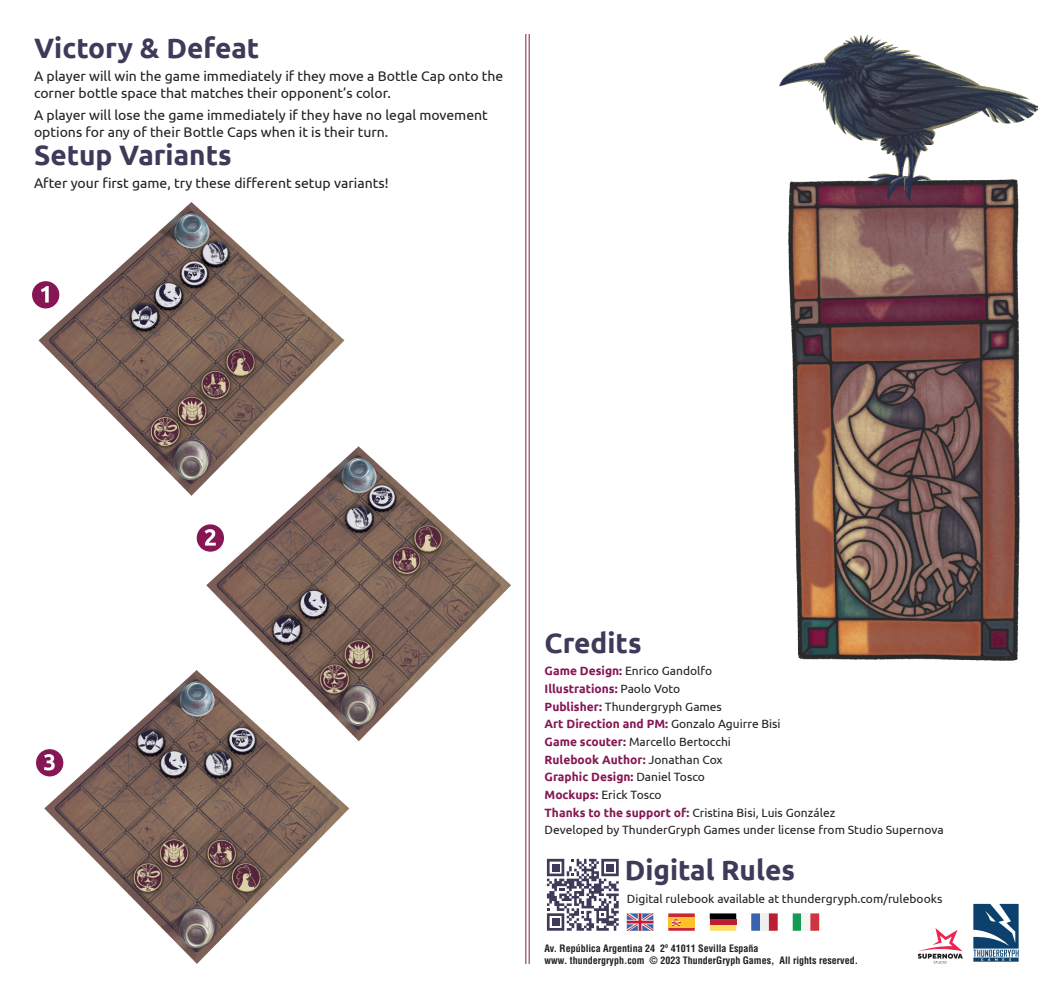
<style>
.page{position:relative;width:1055px;height:998px;background:#fff}
.page>*{position:absolute;margin:0;border:0;box-sizing:border-box;transform-origin:0 0}
.t1{font:700 28px "Ubuntu";color:#3f3a59}
.t2{font:14px/16.8px "Ubuntu";color:#231f20}
.t3{font:12px "Ubuntu";color:#231f20}
.t4{font:700 12px "Ubuntu";color:#861754}
.t5{font:700 condensed 10px "Helvetica LT Std";color:#231f20}
.s1{font-weight:700;color:#861754}
.s2{font-weight:400;color:#231f20}
</style>
<div class="page">
<hr style="left:529px;top:34px;width:1px;height:930px;background:#861754">
<hr style="left:525px;top:34px;width:1px;height:930px;background:#861754">
<img style="left:33px;top:202px;width:312px;height:294px">
<img style="left:199px;top:433px;width:312px;height:308px">
<img style="left:36px;top:657px;width:317px;height:307px">
<svg style="left:973px;top:903px;width:46px;height:59px;background:#507696"></svg>
<svg style="left:627px;top:913px;width:26px;height:18px"></svg>
<svg style="left:668px;top:913px;width:26px;height:18px"></svg>
<div style="left:668px;top:917px;width:26px;height:10px;background:#fec22a"></div>
<svg style="left:672px;top:918px;width:8px;height:8px"></svg>
<svg style="left:709px;top:913px;width:27px;height:6px"></svg>
<svg style="left:709px;top:925px;width:27px;height:6px"></svg>
<div style="left:709px;top:919px;width:27px;height:6px;background:#be1e35"></div>
<svg style="left:751px;top:913px;width:9px;height:18px"></svg>
<div style="left:760px;top:913px;width:9px;height:18px;background:#eff0f0"></div>
<svg style="left:769px;top:913px;width:8px;height:18px"></svg>
<svg style="left:792px;top:913px;width:9px;height:18px"></svg>
<div style="left:801px;top:913px;width:9px;height:18px;background:#f5f5f6"></div>
<svg style="left:810px;top:913px;width:9px;height:18px"></svg>
<svg style="left:547px;top:859px;width:71px;height:72px"></svg>
<div style="left:606px;top:864px;width:8px;height:7px;background:#3f3a59"></div>
<div style="left:552px;top:864px;width:7px;height:7px;background:#3f3a59"></div>
<div style="left:552px;top:918px;width:7px;height:8px;background:#3f3a59"></div>
<svg style="left:917px;top:928px;width:45px;height:35px"></svg>
<div style="left:36px;top:749px;width:27px;height:27px;background:#861754;border-radius:50%"></div>
<svg style="left:44px;top:754px;width:11px;height:16px"></svg>
<div style="left:32px;top:281px;width:27px;height:27px;background:#861754;border-radius:50%"></div>
<svg style="left:41px;top:286px;width:8px;height:16px"></svg>
<div style="left:197px;top:524px;width:27px;height:28px;background:#861754;border-radius:50%"></div>
<svg style="left:205px;top:529px;width:11px;height:16px"></svg>
<img style="left:779px;top:34px;width:258px;height:627px">
<p class="t1" style="left:34px;top:31px;width:227px">Victory &amp; Defeat</p>
<p class="t2" style="left:34px;top:67px;width:471px">A player will win the game immediately if they move a Bottle Cap onto the corner bottle space that matches their opponent’s color.</p>
<p class="t2" style="left:34px;top:106px;width:455px">A player will lose the game immediately if they have no legal movement options for any of their Bottle Caps when it is their turn.</p>
<p class="t1" style="left:34px;top:138px;width:199px">Setup Variants</p>
<p class="t2" style="left:34px;top:174px;width:356px">After your first game, try these different setup variants!</p>
<p class="t1" style="left:544px;top:626px;width:99px">Credits</p>
<p class="t3" style="left:544px;top:664px;width:169px"><span class="s1">Game Design:</span> Enrico Gandolfo</p>
<p class="t4" style="left:544px;top:681px;width:137px">Illustrations: <span class="s2">Paolo Voto</span></p>
<p class="t3" style="left:544px;top:699px;width:179px"><span class="s1">Publisher:</span> Thundergryph Games</p>
<p class="t4" style="left:544px;top:717px;width:237px">Art Direction and PM: <span class="s2">Gonzalo Aguirre Bisi</span></p>
<p class="t3" style="left:544px;top:734px;width:188px"><span class="s1">Game scouter:</span> Marcello Bertocchi</p>
<p class="t4" style="left:544px;top:752px;width:180px">Rulebook Author: <span class="s2">Jonathan Cox</span></p>
<p class="t4" style="left:544px;top:770px;width:162px">Graphic Design: <span class="s2">Daniel Tosco</span></p>
<p class="t3" style="left:544px;top:787px;width:119px"><span class="s1">Mockups:</span> Erick Tosco</p>
<p class="t3" style="left:544px;top:805px;width:292px"><span class="s1">Thanks to the support of:</span> Cristina Bisi, Luis González</p>
<p class="t3" style="left:544px;top:823px;width:400px">Developed by ThunderGryph Games under license from Studio Supernova</p>
<p class="t1" style="left:625px;top:853px;width:172px">Digital Rules</p>
<p class="t3" style="left:627px;top:891px;width:317px">Digital rulebook available at thundergryph.com/rulebooks</p>
<p class="t5" style="left:544px;top:942px;width:215px">Av. República Argentina 24 2º 41011 Sevilla España</p>
<p class="t5" style="left:544px;top:954px;width:315px">www. thundergryph.com © 2023 ThunderGryph Games, All rights reserved.</p>
</div>
